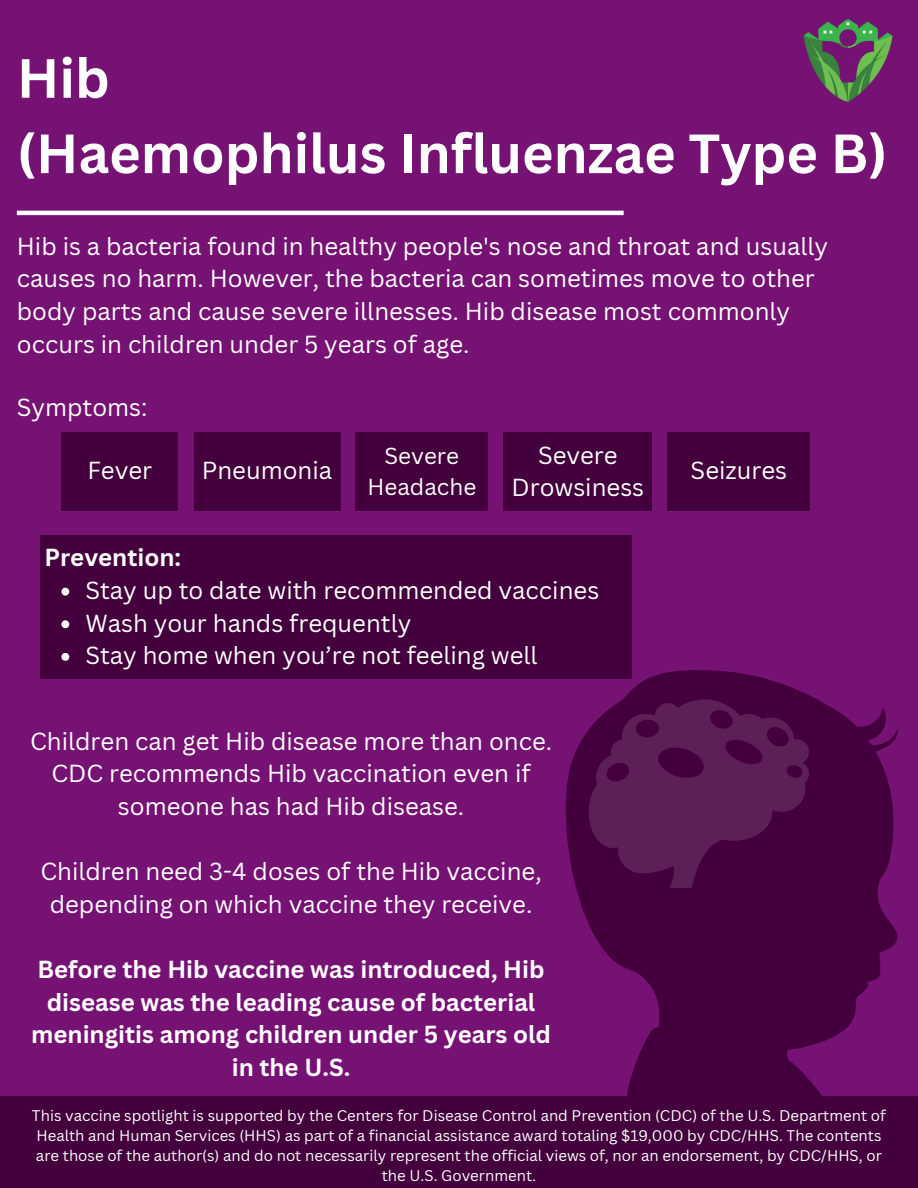
<style>
.page{position:relative;width:918px;height:1188px;background:#771275}
.page>*{position:absolute;margin:0;border:0;box-sizing:border-box;transform-origin:0 0}
.t1{font:700 54px "Canva Sans";color:#fff}
.t2{font:24px/32.7px "Canva Sans";color:#fff;text-align:center}
.t3{font:700 24px/32.7px "Canva Sans";color:#fff;text-align:center}
.t4{font:22.5px/31.5px "Canva Sans";color:#fff;text-align:center}
.t5{font:15px/20.2px "Canva Sans";color:#fff;text-align:center}
</style>
<div class="page">
<hr style="left:17px;top:211px;width:607px;height:4px;background:#fff">
<svg style="left:558px;top:670px;width:340px;height:426px;fill:#43003c"></svg>
<div style="left:0;top:1096px;width:918px;height:92px;background:#43003c"></div>
<svg style="left:589px;top:699px;width:220px;height:189px;background:#53124c"></svg>
<div style="left:61px;top:432px;width:117px;height:78px;background:#43003c"></div>
<div style="left:194px;top:432px;width:146px;height:78px;background:#43003c"></div>
<div style="left:356px;top:432px;width:132px;height:78px;background:#43003c"></div>
<div style="left:504px;top:432px;width:148px;height:78px;background:#43003c"></div>
<div style="left:668px;top:432px;width:142px;height:78px;background:#43003c"></div>
<div style="left:40px;top:535px;width:592px;height:143px;background:#43003c"></div>
<svg style="left:61px;top:588px;width:8px;height:8px"></svg>
<svg style="left:61px;top:620px;width:8px;height:8px"></svg>
<svg style="left:61px;top:653px;width:8px;height:8px"></svg>
<img style="left:803px;top:19px;width:89px;height:82px">
<p class="t1" style="left:17px;top:40px;width:94px">Hib</p>
<p class="t1" style="left:17px;top:115px;width:872px">(Haemophilus Influenzae Type B)</p>
<p class="t2" style="left:17px;top:229px;width:813px;text-align:left">Hib is a bacteria found in healthy people's nose and throat and usually causes no harm. However, the bacteria can sometimes move to other body parts and cause severe illnesses. Hib disease most commonly occurs in children under 5 years of age.</p>
<p class="t2" style="left:17px;top:391px;width:132px">Symptoms:</p>
<p class="t2" style="left:87px;top:454px;width:66px">Fever</p>
<p class="t2" style="left:202px;top:454px;width:132px">Pneumonia</p>
<p class="t4" style="left:368px;top:439px;width:110px">Severe<br>Headache</p>
<p class="t2" style="left:511px;top:438px;width:134px">Severe<br>Drowsiness</p>
<p class="t3" style="left:45px;top:541px;width:138px">Prevention:</p>
<p class="t2" style="left:85px;top:573px;width:515px">Stay up to date with recommended vaccines</p>
<p class="t2" style="left:85px;top:606px;width:328px">Wash your hands frequently</p>
<p class="t2" style="left:85px;top:639px;width:454px">Stay home when you’re not feeling well</p>
<p class="t2" style="left:30px;top:724px;width:524px">Children can get Hib disease more than once.<br>CDC recommends Hib vaccination even if someone has had Hib disease.</p>
<p class="t2" style="left:40px;top:855px;width:503px">Children need 3-4 doses of the Hib vaccine, depending on which vaccine they receive.</p>
<p class="t2" style="left:691px;top:454px;width:98px">Seizures</p>
<p class="t3" style="left:31px;top:953px;width:521px">Before the Hib vaccine was introduced, Hib disease was the leading cause of bacterial meningitis among children under 5 years old in the U.S.</p>
<p class="t5" style="left:32px;top:1105px;width:856px">This vaccine spotlight is supported by the Centers for Disease Control and Prevention (CDC) of the U.S. Department of Health and Human Services (HHS) as part of a financial assistance award totaling $19,000 by CDC/HHS. The contents are those of the author(s) and do not necessarily represent the official views of, nor an endorsement, by CDC/HHS, or the U.S. Government.</p>
</div>
